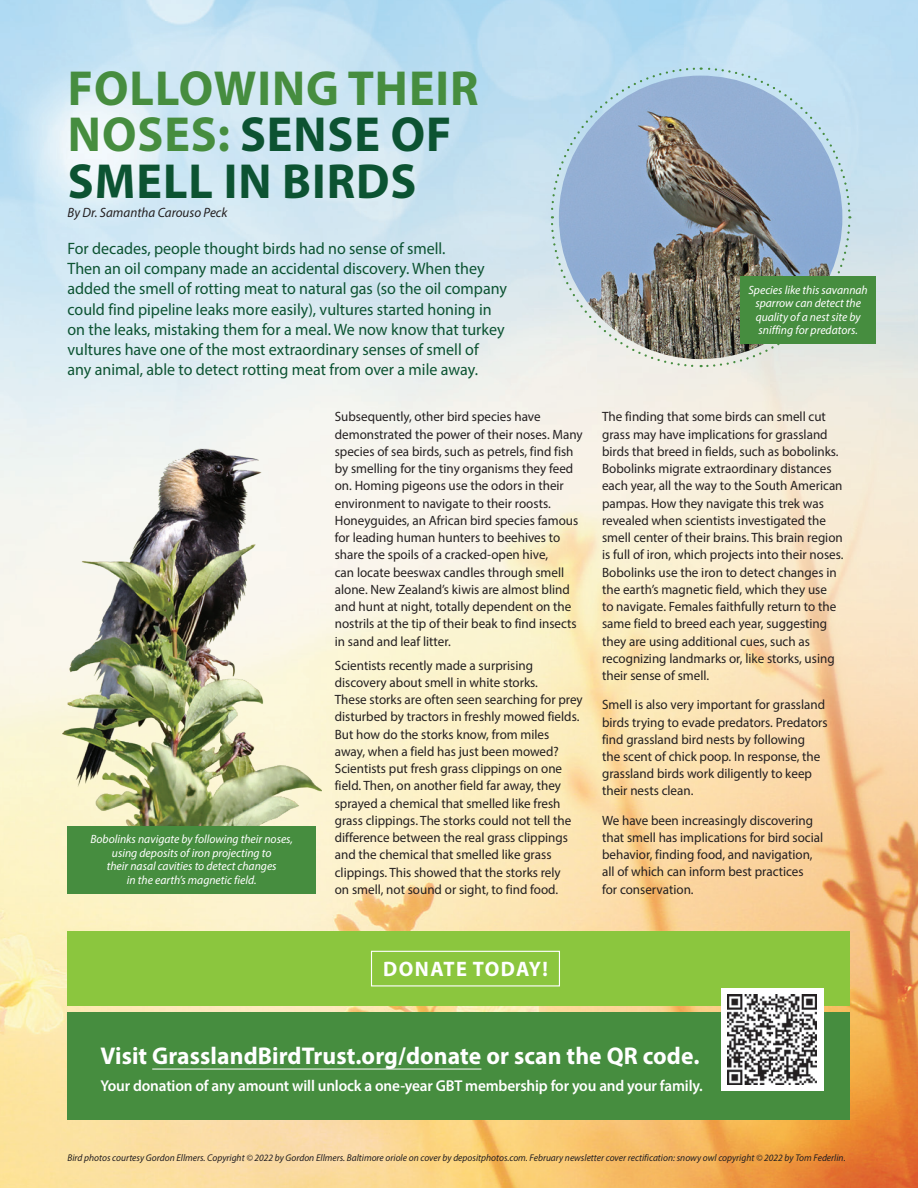
<style>
.page{position:relative;width:918px;height:1188px;background:#fff}
.page>*{position:absolute;margin:0;border:0;box-sizing:border-box;transform-origin:0 0}
.t1{font:700 49.5px/46.5px "Myriad Pro";letter-spacing:.02em;color:#468d3f}
.t2{font:700 24.3px "Myriad Pro";letter-spacing:.005em;color:#fff}
.t3{font:700 21px "Myriad Pro";letter-spacing:.07em;color:#fff}
.t4{font:16.5px/20.2px "Myriad Pro";color:#0c5332}
.t5{font:600 15.75px "Myriad Pro";letter-spacing:-.01em;color:#fff}
.t6{font:13.5px/17.2px "Myriad Pro";color:#231f20}
.t7{font:italic 13.5px "Myriad Pro";color:#231f20}
.t8{font:italic 12px/13.5px "Myriad Pro";color:#fff;text-align:center}
.t9{font:italic 9.75px "Myriad Pro";color:#231f20}
.s1{color:#0c5332}
</style>
<div class="page">
<img style="left:0;top:0;width:918px;height:1188px">
<div style="left:68px;top:1012px;width:782px;height:108px;background:#468d3f"></div>
<div style="left:68px;top:932px;width:782px;height:74px;background:#8bc63e"></div>
<div style="left:721px;top:988px;width:102px;height:103px;background:#fff"></div>
<img style="left:727px;top:995px;width:90px;height:89px">
<hr style="left:152px;top:1069px;width:329px;height:1px;background:#fff">
<div style="left:371px;top:951px;width:189px;height:35px;border:1px solid #fff"></div>
<svg style="left:550px;top:66px;width:302px;height:302px;background:#cee2e9"></svg>
<img style="left:559px;top:76px;width:283px;height:283px;border-radius:142px">
<div style="left:741px;top:277px;width:135px;height:67px;background:#468d3f"></div>
<img style="left:60px;top:408px;width:262px;height:423px">
<div style="left:68px;top:826px;width:248px;height:68px;background:#468d3f"></div>
<h1 class="t1" style="left:68px;top:63px;width:412px">FOLLOWING THEIR<br>NOSES: <span class="s1">SENSE OF<br>SMELL IN BIRDS</span></h1>
<p class="t7" style="left:68px;top:204px;width:161px">By Dr. Samantha Carouso Peck</p>
<p class="t4" style="left:68px;top:238px;width:441px">For decades, people thought birds had no sense of smell.<br>Then an oil company made an accidental discovery. When they added the smell of rotting meat to natural gas (so the oil company could find pipeline leaks more easily), vultures started honing in on the leaks, mistaking them for a meal. We now know that turkey vultures have one of the most extraordinary senses of smell of<br>any animal, able to detect rotting meat from over a mile away.</p>
<p class="t8" style="left:90px;top:832px;width:204px">Bobolinks navigate by following their noses, using deposits of iron projecting to<br>their nasal cavities to detect changes<br>in the earth’s magnetic field.</p>
<p class="t6" style="left:335px;top:408px;width:249px">Subsequently, other bird species have demonstrated the power of their noses. Many species of sea birds, such as petrels, find fish by smelling for the tiny organisms they feed on. Homing pigeons use the odors in their environment to navigate to their roosts.<br>Honeyguides, an African bird species famous for leading human hunters to beehives to share the spoils of a cracked-open hive,<br>can locate beeswax candles through smell alone. New Zealand’s kiwis are almost blind and hunt at night, totally dependent on the nostrils at the tip of their beak to find insects in sand and leaf litter.</p>
<p class="t6" style="left:335px;top:656px;width:250px">Scientists recently made a surprising discovery about smell in white storks.<br>These storks are often seen searching for prey disturbed by tractors in freshly mowed fields.<br>But how do the storks know, from miles away, when a field has just been mowed?<br>Scientists put fresh grass clippings on one field. Then, on another field far away, they sprayed a chemical that smelled like fresh grass clippings. The storks could not tell the difference between the real grass clippings and the chemical that smelled like grass clippings. This showed that the storks rely<br>on smell, not sound or sight, to find food.</p>
<p class="t8" style="left:749px;top:283px;width:121px">Species like this savannah sparrow can detect the quality of a nest site by sniffing for predators.</p>
<p class="t6" style="left:602px;top:408px;width:243px">The finding that some birds can smell cut grass may have implications for grassland birds that breed in fields, such as bobolinks.<br>Bobolinks migrate extraordinary distances each year, all the way to the South American pampas. How they navigate this trek was revealed when scientists investigated the smell center of their brains. This brain region is full of iron, which projects into their noses.<br>Bobolinks use the iron to detect changes in the earth’s magnetic field, which they use<br>to navigate. Females faithfully return to the same field to breed each year, suggesting they are using additional cues, such as recognizing landmarks or, like storks, using their sense of smell.</p>
<p class="t6" style="left:602px;top:696px;width:227px">Smell is also very important for grassland birds trying to evade predators. Predators find grassland bird nests by following<br>the scent of chick poop. In response, the grassland birds work diligently to keep their nests clean.</p>
<p class="t6" style="left:602px;top:811px;width:223px">We have been increasingly discovering that smell has implications for bird social behavior, finding food, and navigation, all of which can inform best practices<br>for conservation.</p>
<h3 class="t3" style="left:383px;top:955px;width:166px">DONATE TODAY!</h3>
<h2 class="t2" style="left:101px;top:1040px;width:600px">Visit GrasslandBirdTrust.org/donate or scan the QR code.</h2>
<p class="t5" style="left:101px;top:1075px;width:604px">Your donation of any amount will unlock a one-year GBT membership for you and your family.</p>
<p class="t9" style="left:68px;top:1152px;width:780px">Bird photos courtesy Gordon Ellmers. Copyright © 2022 by Gordon Ellmers. Baltimore oriole on cover by depositphotos.com. February newsletter cover rectification: snowy owl copyright © 2022 by Tom Federlin.</p>
</div>
